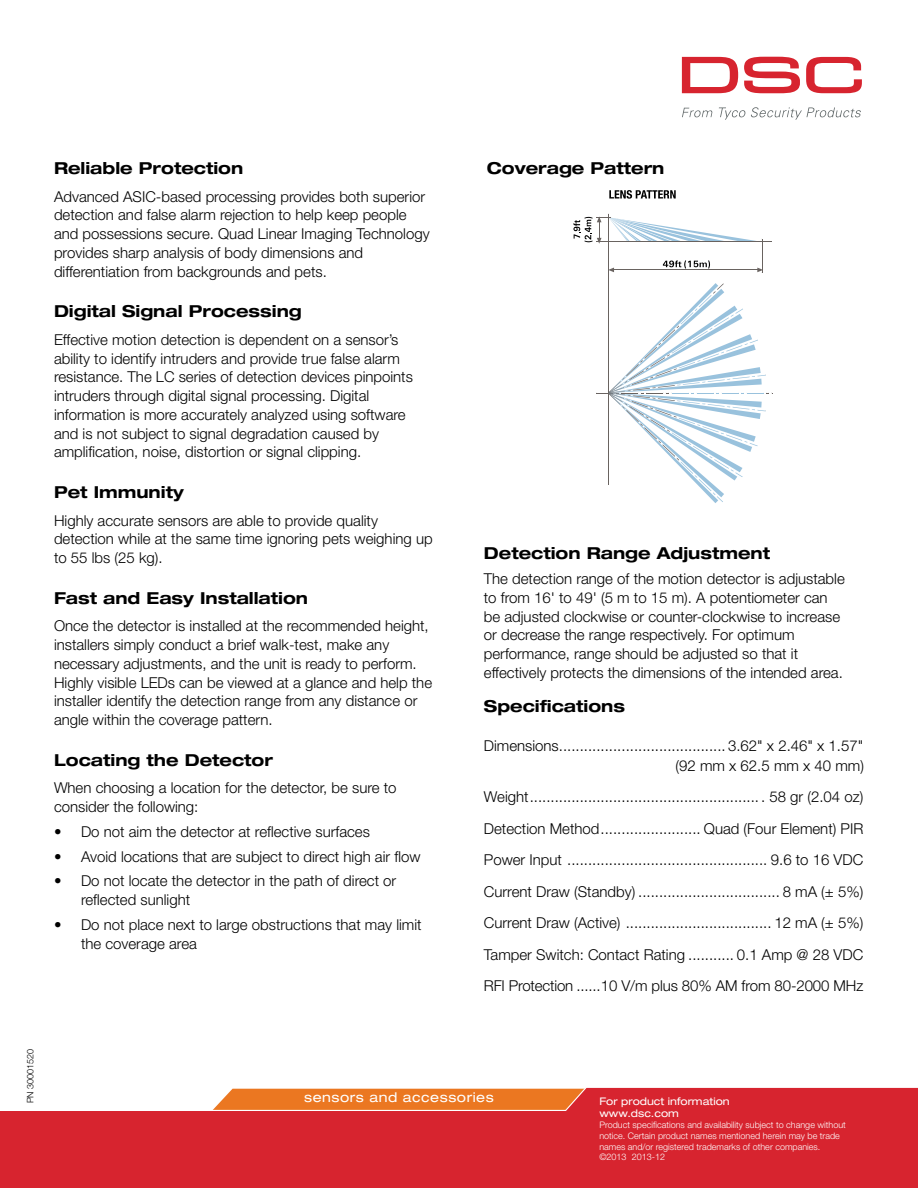
<style>
.page{position:relative;width:918px;height:1188px;background:#fff}
.page>*{position:absolute;margin:0;border:0;box-sizing:border-box;transform-origin:0 0}
.t1{font:700 expanded 16.5px "Helvetica Neue LT Std";color:#000}
.t2{font:300 15px/18.8px "Helvetica Neue LT Pro";color:#000}
.t3{font:expanded 13.5px "Helvetica Neue LT Std";letter-spacing:.04em;color:#fff}
.t4{font:expanded 10.5px/12.6px "Helvetica Neue LT Std";color:#fff}
.t5{font:300 9px/10.8px "Helvetica Neue LT Pro";color:#fff}
.t6{font:300 9px "Helvetica Neue LT Pro";color:#000}
</style>
<div class="page">
<svg style="left:0;top:1087px;width:918px;height:101px;background:#db3a3c"></svg>
<svg style="left:682px;top:57px;width:56px;height:36px"></svg>
<svg style="left:744px;top:57px;width:56px;height:36px"></svg>
<svg style="left:806px;top:57px;width:56px;height:36px"></svg>
<svg style="left:682px;top:108px;width:31px;height:9px"></svg>
<svg style="left:719px;top:107px;width:142px;height:13px"></svg>
<hr style="left:597px;top:242px;width:175px;height:1px;background:#696360">
<hr style="left:608px;top:214px;width:1px;height:271px;background:#696360">
<hr style="left:762px;top:239px;width:1px;height:34px;background:#696360">
<hr style="left:614px;top:270px;width:144px;height:1px;background:#696360">
<svg style="left:609px;top:268px;width:5px;height:4px"></svg>
<svg style="left:757px;top:268px;width:5px;height:5px"></svg>
<svg style="left:596px;top:283px;width:177px;height:220px"></svg>
<svg style="left:609px;top:190px;width:67px;height:9px"></svg>
<svg style="left:573px;top:216px;width:189px;height:28px"></svg>
<svg style="left:663px;top:260px;width:47px;height:8px"></svg>
<p class="t1" style="left:54px;top:158px;width:191px">Reliable Protection</p>
<p class="t2" style="left:54px;top:187px;width:377px">Advanced ASIC-based processing provides both superior detection and false alarm rejection to help keep people and possessions secure. Quad Linear Imaging Technology provides sharp analysis of body dimensions and differentiation from backgrounds and pets.</p>
<p class="t1" style="left:54px;top:301px;width:249px">Digital Signal Processing</p>
<p class="t2" style="left:54px;top:330px;width:360px">Effective motion detection is dependent on a sensor’s ability to identify intruders and provide true false alarm resistance. The LC series of detection devices pinpoints intruders through digital signal processing. Digital information is more accurately analyzed using software and is not subject to signal degradation caused by amplification, noise, distortion or signal clipping.</p>
<p class="t1" style="left:54px;top:482px;width:131px">Pet Immunity</p>
<p class="t2" style="left:54px;top:511px;width:380px">Highly accurate sensors are able to provide quality detection while at the same time ignoring pets weighing up to 55 lbs (25 kg).</p>
<p class="t1" style="left:54px;top:587px;width:256px">Fast and Easy Installation</p>
<p class="t2" style="left:54px;top:616px;width:380px">Once the detector is installed at the recommended height, installers simply conduct a brief walk-test, make any necessary adjustments, and the unit is ready to perform.<br>Highly visible LEDs can be viewed at a glance and help the installer identify the detection range from any distance or angle within the coverage pattern.</p>
<p class="t1" style="left:54px;top:749px;width:221px">Locating the Detector</p>
<p class="t2" style="left:54px;top:778px;width:344px">When choosing a location for the detector, be sure to consider the following:</p>
<p class="t2" style="left:54px;top:822px;width:317px">• Do not aim the detector at reflective surfaces</p>
<p class="t2" style="left:54px;top:847px;width:368px">• Avoid locations that are subject to direct high air flow</p>
<p class="t2" style="left:81px;top:871px;width:317px;text-indent:-27px">• Do not locate the detector in the path of direct or reflected sunlight</p>
<p class="t2" style="left:81px;top:915px;width:342px;text-indent:-27px">• Do not place next to large obstructions that may limit the coverage area</p>
<p class="t1" style="left:487px;top:158px;width:179px">Coverage Pattern</p>
<p class="t1" style="left:484px;top:543px;width:288px">Detection Range Adjustment</p>
<p class="t2" style="left:484px;top:569px;width:362px">The detection range of the motion detector is adjustable to from 16' to 49' (5 m to 15 m). A potentiometer can be adjusted clockwise or counter-clockwise to increase or decrease the range respectively. For optimum performance, range should be adjusted so that it effectively protects the dimensions of the intended area.</p>
<p class="t1" style="left:484px;top:696px;width:143px">Specifications</p>
<p class="t2" style="left:484px;top:736px;width:382px;line-height:19.5px;text-align:right">Dimensions........................................ 3.62" x 2.46" x 1.57" (92 mm x 62.5 mm x 40 mm)</p>
<p class="t2" style="left:484px;top:781px;width:381px;line-height:31.5px;text-align:justify">Weight........................................................ 58 gr (2.04 oz)<br>Detection Method........................ Quad (Four Element) PIR Power Input ................................................ 9.6 to 16 VDC Current Draw (Standby) .................................. 8 mA (± 5%)<br>Current Draw (Active) ................................... 12 mA (± 5%)<br>Tamper Switch: Contact Rating ........... 0.1 Amp @ 28 VDC RFI Protection ......10 V/m plus 80% AM from 80-2000 MHz</p>
<p class="t6" style="left:25px;top:1103px;width:56px;rotate:-90deg">PN 30001520</p>
<p class="t3" style="left:304px;top:1089px;width:191px">sensors and accessories</p>
<p class="t4" style="left:599px;top:1094px;width:132px">For product information www.dsc.com</p>
<p class="t5" style="left:599px;top:1119px;width:248px">Product specifications and availability subject to change without notice. Certain product names mentioned herein may be trade names and/or registered trademarks of other companies. ©2013 2013-12</p>
</div>
